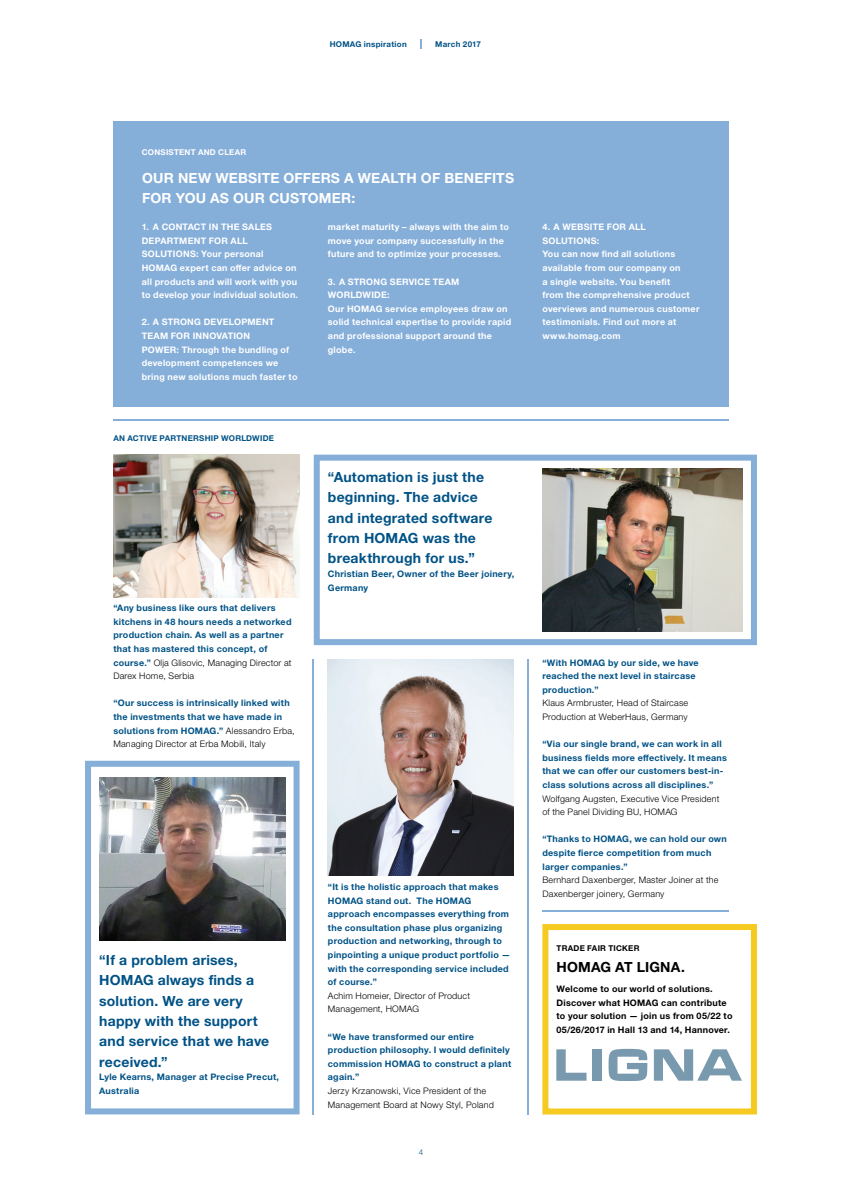
<style>
.page{position:relative;width:842px;height:1191px;background:#fff}
.page>*{position:absolute;margin:0;border:0;box-sizing:border-box;transform-origin:0 0}
.t1{font:700 14px/20.4px "Helvetica Neue LTW1 G";letter-spacing:.015em;color:#005286}
.t2{font:700 14px/20.4px "Helvetica Neue LTW1 G";letter-spacing:.01em;color:#fff}
.t3{font:700 14px "Helvetica Neue LTW1 G";letter-spacing:.01em;color:#000}
.t4{font:700 9px/13.6px "Helvetica Neue LTW1 G";letter-spacing:.03em;color:#005286}
.t5{font:700 9px/13.6px "Helvetica Neue LTW1 G";letter-spacing:.03em;color:#fff}
.t6{font:300 9px/13.6px "Helvetica Neue LTW1 G";letter-spacing:.02em;color:#000}
.t7{font:700 9px/13.6px "Helvetica Neue LTW1 G";letter-spacing:.03em;color:#000}
.t8{font:700 8px "Helvetica Neue LTW1 G";letter-spacing:.03em;color:#005286}
.t9{font:700 8px "Helvetica Neue LTW1 G";letter-spacing:.03em;color:#fff}
.t10{font:700 8px "Helvetica Neue LTW1 G";letter-spacing:.03em;color:#000}
.t11{font:300 8px "Helvetica Neue LTW1 G";color:#005286}
.s1{font-weight:300;color:#000}
</style>
<div class="page">
<div style="left:113px;top:121px;width:616px;height:286px;background:#85aed9"></div>
<svg style="left:314px;top:454px;width:443px;height:191px"></svg>
<svg style="left:542px;top:924px;width:215px;height:190px"></svg>
<svg style="left:85px;top:760px;width:215px;height:354px"></svg>
<img style="left:542px;top:468px;width:201px;height:163px">
<img style="left:99px;top:777px;width:186px;height:164px">
<hr style="left:527px;top:658px;width:1px;height:456px;background:#85aed9">
<hr style="left:313px;top:658px;width:1px;height:456px;background:#85aed9">
<img style="left:113px;top:454px;width:187px;height:143px">
<img style="left:328px;top:659px;width:186px;height:216px">
<hr style="left:542px;top:910px;width:187px;height:1px;background:#85aed9">
<hr style="left:113px;top:419px;width:616px;height:1px;background:#85aed9">
<div style="left:557px;top:1044px;width:187px;height:36px;background:#fff"></div>
<svg style="left:557px;top:1049px;width:29px;height:31px"></svg>
<div style="left:593px;top:1049px;width:9px;height:31px;background:#799aae"></div>
<svg style="left:608px;top:1048px;width:39px;height:32px"></svg>
<svg style="left:654px;top:1049px;width:88px;height:31px"></svg>
<p class="t8" style="left:330px;top:39px;width:79px">HOMAG inspiration</p>
<p class="t8" style="left:435px;top:39px;width:47px">March 2017</p>
<p class="t9" style="left:142px;top:147px;width:106px">CONSISTENT AND CLEAR</p>
<h1 class="t2" style="left:142px;top:167px;width:373px">OUR NEW WEBSITE OFFERS A WEALTH OF BENEFITS<br>FOR YOU AS OUR CUSTOMER:</h1>
<p class="t5" style="left:328px;top:220px;width:182px">market maturity – always with the aim to move your company successfully in the future and to optimize your processes.</p>
<p class="t5" style="left:328px;top:274px;width:185px">3. A STRONG SERVICE TEAM<br>WORLDWIDE:<br>Our HOMAG service employees draw on solid technical expertise to provide rapid and professional support around the globe.</p>
<p class="t5" style="left:142px;top:220px;width:158px">1. A CONTACT IN THE SALES<br>DEPARTMENT FOR ALL<br>SOLUTIONS: Your personal<br>HOMAG expert can offer advice on all products and will work with you to develop your individual solution.</p>
<p class="t5" style="left:142px;top:315px;width:157px">2. A STRONG DEVELOPMENT<br>TEAM FOR INNOVATION<br>POWER: Through the bundling of development competences we bring new solutions much faster to</p>
<p class="t8" style="left:113px;top:433px;width:162px">AN ACTIVE PARTNERSHIP WORLDWIDE</p>
<p class="t4" style="left:113px;top:601px;width:180px">“Any business like ours that delivers kitchens in 48 hours needs a networked production chain. As well as a partner that has mastered this concept, of course.” <span class="s1">Olja Glisovic, Managing Director at Darex Home, Serbia</span></p>
<p class="t4" style="left:113px;top:696px;width:183px">“Our success is intrinsically linked with the investments that we have made in solutions from HOMAG.” <span class="s1">Alessandro Erba, Managing Director at Erba Mobili, Italy</span></p>
<h1 class="t1" style="left:328px;top:466px;width:166px">“Automation is just the beginning. The advice and integrated software from HOMAG was the breakthrough for us.”</h1>
<p class="t4" style="left:328px;top:567px;width:188px">Christian Beer, Owner of the Beer joinery,<br>Germany</p>
<h1 class="t1" style="left:99px;top:949px;width:172px">“If a problem arises,<br>HOMAG always finds a solution. We are very happy with the support and service that we have received.”</h1>
<p class="t4" style="left:99px;top:1070px;width:181px">Lyle Kearns, Manager at Precise Precut,<br>Australia</p>
<p class="t4" style="left:328px;top:880px;width:184px">“It is the holistic approach that makes HOMAG stand out. The HOMAG approach encompasses everything from the consultation phase plus organizing production and networking, through to pinpointing a unique product portfolio — with the corresponding service included of course.”</p>
<p class="t6" style="left:328px;top:988px;width:144px">Achim Homeier, Director of Product<br>Management, HOMAG</p>
<p class="t4" style="left:328px;top:1029px;width:185px">“We have transformed our entire production philosophy. I would definitely commission HOMAG to construct a plant again.”</p>
<p class="t6" style="left:328px;top:1084px;width:168px">Jerzy Krzanowski, Vice President of the<br>Management Board at Nowy Styl, Poland</p>
<p class="t11" style="left:419px;top:1147px;width:6px">4</p>
<p class="t5" style="left:542px;top:220px;width:159px">4. A WEBSITE FOR ALL<br>SOLUTIONS:<br>You can now find all solutions available from our company on<br>a single website. You benefit<br>from the comprehensive product overviews and numerous customer testimonials. Find out more at www.homag.com</p>
<p class="t4" style="left:542px;top:655px;width:158px">“With HOMAG by our side, we have reached the next level in staircase production.”</p>
<p class="t6" style="left:542px;top:696px;width:147px">Klaus Armbruster, Head of Staircase<br>Production at WeberHaus, Germany</p>
<p class="t4" style="left:542px;top:737px;width:186px">“Via our single brand, we can work in all business fields more effectively. It means that we can offer our customers best-in&shy;class solutions across all disciplines.”</p>
<p class="t6" style="left:542px;top:791px;width:178px">Wolfgang Augsten, Executive Vice President of the Panel Dividing BU, HOMAG</p>
<p class="t4" style="left:542px;top:832px;width:186px">“Thanks to HOMAG, we can hold our own despite fierce competition from much larger companies.”</p>
<p class="t6" style="left:542px;top:873px;width:178px">Bernhard Daxenberger, Master Joiner at the<br>Daxenberger joinery, Germany</p>
<p class="t10" style="left:557px;top:943px;width:84px">TRADE FAIR TICKER</p>
<h1 class="t3" style="left:557px;top:958px;width:130px">HOMAG AT LIGNA.</h1>
<p class="t7" style="left:557px;top:982px;width:177px">Welcome to our world of solutions.<br>Discover what HOMAG can contribute to your solution — join us from 05/22 to 05/26/2017 in Hall 13 and 14, Hannover.</p>
</div>
